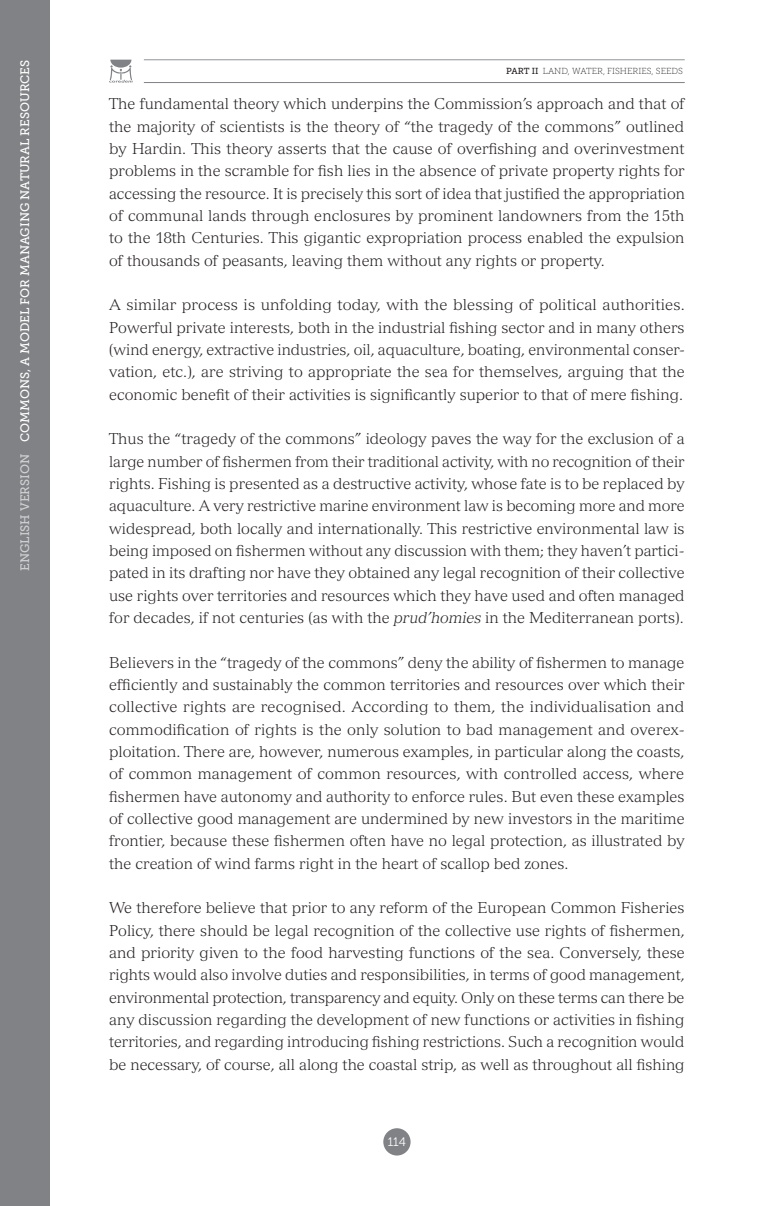
<style>
.page{position:relative;width:769px;height:1206px;background:#fff}
.page>*{position:absolute;margin:0;border:0;box-sizing:border-box;transform-origin:0 0}
.t1{font:300 15.4px/22.4px "Versailles LT";color:#231f20;text-align:justify}
.t2{font:12.25px "Museo Slab 500";color:#fff}
.t3{font:12.25px "Museo Slab 300";color:#fff}
.t4{font:8.75px "Museo Slab 100";color:#231f20}
.s1{color:#d1d2d4}
.s2{font-family:"Museo Slab 500"}
.s3{font-style:italic}
</style>
<div class="page">
<div style="left:0;top:0;width:50px;height:1205px;background:#808285"></div>
<hr style="left:144px;top:59px;width:541px;height:1px;background:#939598">
<hr style="left:144px;top:82px;width:541px;height:1px;background:#808285">
<svg style="left:109px;top:60px;width:24px;height:23px"></svg>
<div style="left:383px;top:1128px;width:28px;height:27px;background:#808285;border-radius:50%"></div>
<p class="t2" style="left:18px;top:571px;width:511px;rotate:-90deg"><span class="s1">english version</span> Commons, a Model for Managing Natural Resources</p>
<p class="t4" style="left:506px;top:66px;width:177px"><span class="s2">PART II</span> LAND, WATER, FISHERIES, SEEDS</p>
<p class="t1" style="left:109px;top:93px;width:577px">The fundamental theory which underpins the Commission’s approach and that of the majority of scientists is the theory of “the tragedy of the commons” outlined by Hardin. This theory asserts that the cause of overfishing and overinvestment problems in the scramble for fish lies in the absence of private property rights for accessing the resource. It is precisely this sort of idea that justified the appropriation of communal lands through enclosures by prominent landowners from the 15th to the 18th Centuries. This gigantic expropriation process enabled the expulsion of thousands of peasants, leaving them without any rights or property.</p>
<p class="t1" style="left:109px;top:293px;width:577px">A similar process is unfolding today, with the blessing of political authorities.<br>Powerful private interests, both in the industrial fishing sector and in many others (wind energy, extractive industries, oil, aquaculture, boating, environmental conser&shy;vation, etc.), are striving to appropriate the sea for themselves, arguing that the economic benefit of their activities is significantly superior to that of mere fishing.</p>
<p class="t1" style="left:109px;top:427px;width:577px">Thus the “tragedy of the commons” ideology paves the way for the exclusion of a large number of fishermen from their traditional activity, with no recognition of their rights. Fishing is presented as a destructive activity, whose fate is to be replaced by aquaculture. A very restrictive marine environment law is becoming more and more widespread, both locally and internationally. This restrictive environmental law is being imposed on fishermen without any discussion with them; they haven’t partici&shy;pated in its drafting nor have they obtained any legal recognition of their collective use rights over territories and resources which they have used and often managed for decades, if not centuries (as with the <span class="s3">prud’homies</span> in the Mediterranean ports).</p>
<p class="t1" style="left:109px;top:651px;width:577px">Believers in the “tragedy of the commons” deny the ability of fishermen to manage efficiently and sustainably the common territories and resources over which their collective rights are recognised. According to them, the individualisation and commodification of rights is the only solution to bad management and overex&shy;ploitation. There are, however, numerous examples, in particular along the coasts, of common management of common resources, with controlled access, where fishermen have autonomy and authority to enforce rules. But even these examples of collective good management are undermined by new investors in the maritime frontier, because these fishermen often have no legal protection, as illustrated by the creation of wind farms right in the heart of scallop bed zones.</p>
<p class="t1" style="left:109px;top:896px;width:577px">We therefore believe that prior to any reform of the European Common Fisheries Policy, there should be legal recognition of the collective use rights of fishermen, and priority given to the food harvesting functions of the sea. Conversely, these rights would also involve duties and responsibilities, in terms of good management, environmental protection, transparency and equity. Only on these terms can there be any discussion regarding the development of new functions or activities in fishing territories, and regarding introducing fishing restrictions. Such a recognition would be necessary, of course, all along the coastal strip, as well as throughout all fishing</p>
<p class="t3" style="left:388px;top:1135px;width:20px">114</p>
</div>
